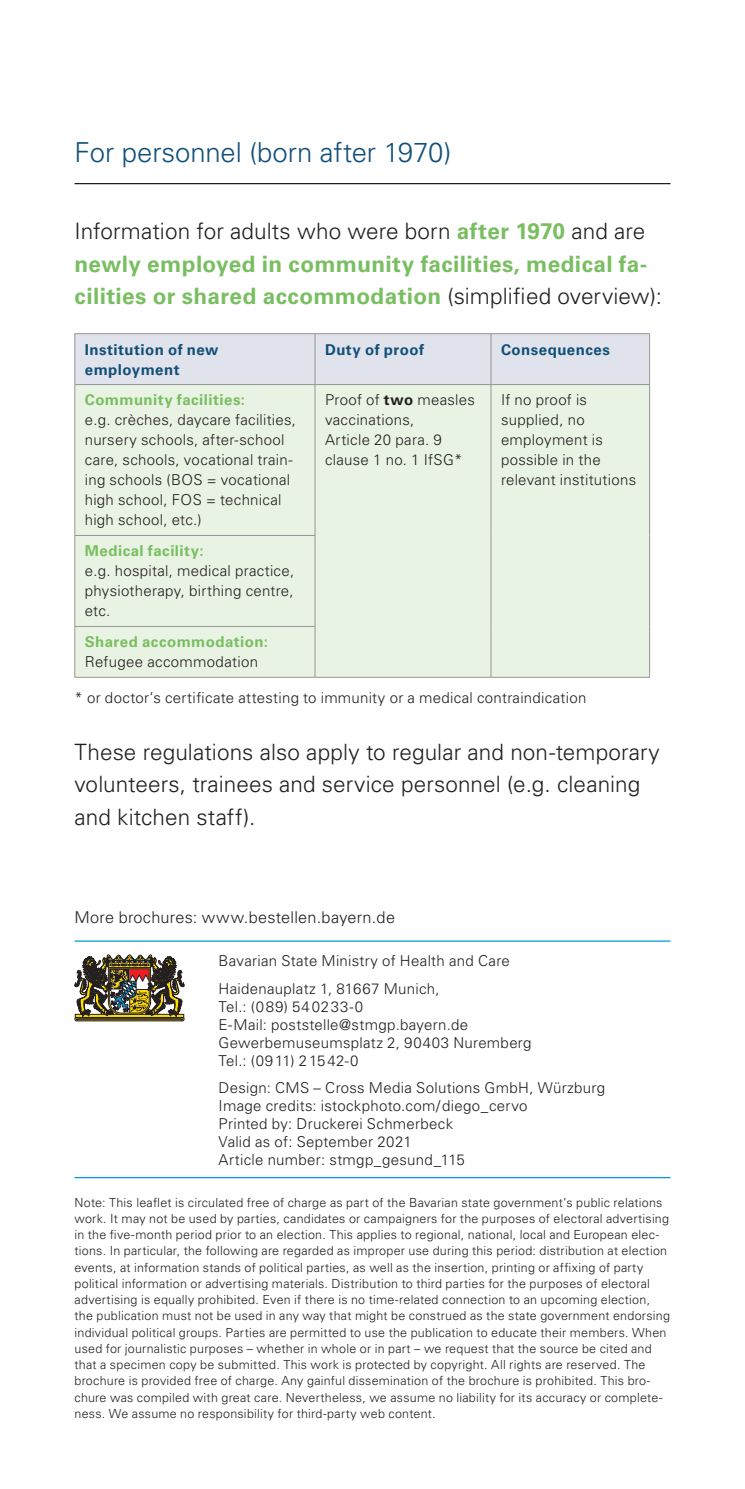
<style>
.page{position:relative;width:745px;height:1489px;background:#fff}
.page>*{position:absolute;margin:0;border:0;box-sizing:border-box;transform-origin:0 0}
.Headline_1__Ebene{font:300 27.5px "Univers LT Std";letter-spacing:-.005em;color:#135079}
.Fliesstext{font:700 22.5px/32.5px "Univers LT Std";letter-spacing:.015em;color:#79be61}
.Fliesstext-2{font:300 22.5px/32.5px "Univers LT Std";letter-spacing:.005em;color:#231f20}
.Fliesstext-3{font:300 16.25px "Univers LT Std";letter-spacing:.015em;color:#231f20}
.Fussnoten{font:300 15px/20px "Univers LT Std";letter-spacing:.02em;color:#231f20}
.Fussnoten-2{font:700 15px/20px "Univers LT Std";letter-spacing:.03em;color:#135079}
.Fussnoten-3{font:700 15px/20px "Univers LT Std";letter-spacing:.03em;color:#79be61}
.Fliesstext-4{font:300 12.5px/16.2px "Univers LT Std";letter-spacing:.02em;color:#231f20}
.s1{font-weight:300;color:#231f20}
.s2{font-weight:700;color:#79be61}
.s3{font-weight:700}
</style>
<div class="page">
<hr style="left:74px;top:183px;width:596px;height:1px;background:#231f20">
<svg style="left:74px;top:954px;width:110px;height:67px"></svg>
<hr style="left:74px;top:1176px;width:596px;height:2px;background:#0099d5">
<hr style="left:74px;top:940px;width:596px;height:1px;background:#0099d5">
<div style="left:75px;top:334px;width:573px;height:50px;background:#e0e3eb"></div>
<div style="left:75px;top:385px;width:573px;height:292px;background:#e9f3e3"></div>
<hr style="left:74px;top:626px;width:1px;height:51px;background:#939598">
<hr style="left:74px;top:677px;width:241px;height:1px;background:#939598">
<hr style="left:74px;top:333px;width:241px;height:1px;background:#939598">
<hr style="left:74px;top:334px;width:1px;height:50px;background:#939598">
<hr style="left:315px;top:333px;width:175px;height:1px;background:#939598">
<hr style="left:314px;top:334px;width:1px;height:50px;background:#939598">
<hr style="left:490px;top:333px;width:159px;height:1px;background:#939598">
<hr style="left:490px;top:334px;width:1px;height:50px;background:#939598">
<hr style="left:648px;top:334px;width:1px;height:50px;background:#939598">
<hr style="left:74px;top:384px;width:241px;height:1px;background:#939598">
<hr style="left:74px;top:385px;width:1px;height:150px;background:#939598">
<hr style="left:315px;top:384px;width:175px;height:1px;background:#939598">
<hr style="left:314px;top:385px;width:1px;height:150px;background:#939598">
<hr style="left:490px;top:384px;width:159px;height:1px;background:#939598">
<hr style="left:490px;top:385px;width:1px;height:150px;background:#939598">
<hr style="left:648px;top:385px;width:1px;height:150px;background:#939598">
<hr style="left:490px;top:535px;width:1px;height:91px;background:#939598">
<hr style="left:648px;top:535px;width:1px;height:91px;background:#939598">
<hr style="left:314px;top:626px;width:1px;height:51px;background:#939598">
<hr style="left:490px;top:626px;width:1px;height:51px;background:#939598">
<hr style="left:648px;top:626px;width:1px;height:51px;background:#939598">
<hr style="left:315px;top:677px;width:175px;height:1px;background:#939598">
<hr style="left:490px;top:677px;width:159px;height:1px;background:#939598">
<hr style="left:74px;top:535px;width:241px;height:1px;background:#939598">
<hr style="left:74px;top:536px;width:1px;height:90px;background:#939598">
<hr style="left:314px;top:536px;width:1px;height:90px;background:#939598">
<hr style="left:74px;top:626px;width:241px;height:1px;background:#939598">
<h1 class="Headline_1__Ebene" style="left:74px;top:135px;width:378px">For personnel (born after 1970)</h1>
<p class="Fliesstext" style="left:74px;top:215px;width:589px"><span class="s1">Information for adults who were born</span> after 1970 <span class="s1">and are </span>newly employed in community facilities, medical fa&shy;cilities or shared accommodation <span class="s1">(simplified overview):</span></p>
<p class="Fussnoten-2" style="left:85px;top:339px;width:135px">Institution of new employment</p>
<p class="Fussnoten-2" style="left:325px;top:339px;width:100px">Duty of proof</p>
<p class="Fussnoten-2" style="left:500px;top:339px;width:110px">Consequences</p>
<p class="Fussnoten" style="left:85px;top:390px;width:213px"><span class="s2">Community facilities:<br></span>e.g. crèches, daycare facilities, nursery schools, after-school care, schools, vocational train&shy;ing schools (BOS = vocational high school, FOS = technical high school, etc.)</p>
<p class="Fussnoten" style="left:325px;top:390px;width:151px">Proof of <span class="s3">two</span> measles vaccinations,<br>Article 20 para. 9 clause 1 no. 1 IfSG*</p>
<p class="Fussnoten" style="left:500px;top:390px;width:137px">If no proof is supplied, no employment is possible in the relevant institutions</p>
<p class="Fussnoten" style="left:85px;top:541px;width:211px"><span class="s2">Medical facility:<br></span>e.g. hospital, medical practice, physiotherapy, birthing centre, etc.</p>
<p class="Fussnoten-3" style="left:85px;top:632px;width:184px">Shared accommodation:<br><span class="s1">Refugee accommodation</span></p>
<p class="Fussnoten" style="left:75px;top:687px;width:513px">* or doctor’s certificate attesting to immunity or a medical contraindication</p>
<p class="Fliesstext-2" style="left:74px;top:735px;width:586px">These regulations also apply to regular and non-temporary volunteers, trainees and service personnel (e.g. cleaning and kitchen staff).</p>
<p class="Fliesstext-3" style="left:74px;top:907px;width:322px">More brochures: www.bestellen.bayern.de</p>
<p class="Fussnoten" style="left:218px;top:950px;width:292px">Bavarian State Ministry of Health and Care</p>
<p class="Fussnoten" style="left:218px;top:979px;width:222px;line-height:18px">Haidenauplatz 1, 81667 Munich,<br>Tel.: (089) 540233-0</p>
<p class="Fussnoten" style="left:218px;top:1014px;width:251px">E-Mail: poststelle@stmgp.bayern.de</p>
<p class="Fussnoten" style="left:218px;top:1032px;width:314px">Gewerbemuseumsplatz 2, 90403 Nuremberg</p>
<p class="Fussnoten" style="left:218px;top:1050px;width:141px">Tel.: (0911) 21542-0</p>
<p class="Fussnoten" style="left:218px;top:1077px;width:388px">Design: CMS – Cross Media Solutions GmbH, Würzburg</p>
<p class="Fussnoten" style="left:218px;top:1095px;width:310px">Image credits: istockphoto.com/diego_cervo</p>
<p class="Fussnoten" style="left:218px;top:1113px;width:236px">Printed by: Druckerei Schmerbeck</p>
<p class="Fussnoten" style="left:218px;top:1131px;width:195px">Valid as of: September 2021</p>
<p class="Fussnoten" style="left:218px;top:1149px;width:247px">Article number: stmgp_gesund_115</p>
<p class="Fliesstext-4" style="left:74px;top:1193px;width:596px">Note: This leaflet is circulated free of charge as part of the Bavarian state government’s public relations work. It may not be used by parties, candidates or campaigners for the purposes of electoral advertising in the five-month period prior to an election. This applies to regional, national, local and European elec&shy;tions. In particular, the following are regarded as improper use during this period: distribution at election events, at information stands of political parties, as well as the insertion, printing or affixing of party political information or advertising materials. Distribution to third parties for the purposes of electoral advertising is equally prohibited. Even if there is no time-related connection to an upcoming election, the publication must not be used in any way that might be construed as the state government endorsing individual political groups. Parties are permitted to use the publication to educate their members. When used for journalistic purposes – whether in whole or in part – we request that the source be cited and that a specimen copy be submitted. This work is protected by copyright. All rights are reserved. The brochure is provided free of charge. Any gainful dissemination of the brochure is prohibited. This bro&shy;chure was compiled with great care. Nevertheless, we assume no liability for its accuracy or complete&shy;ness. We assume no responsibility for third-party web content.</p>
</div>
